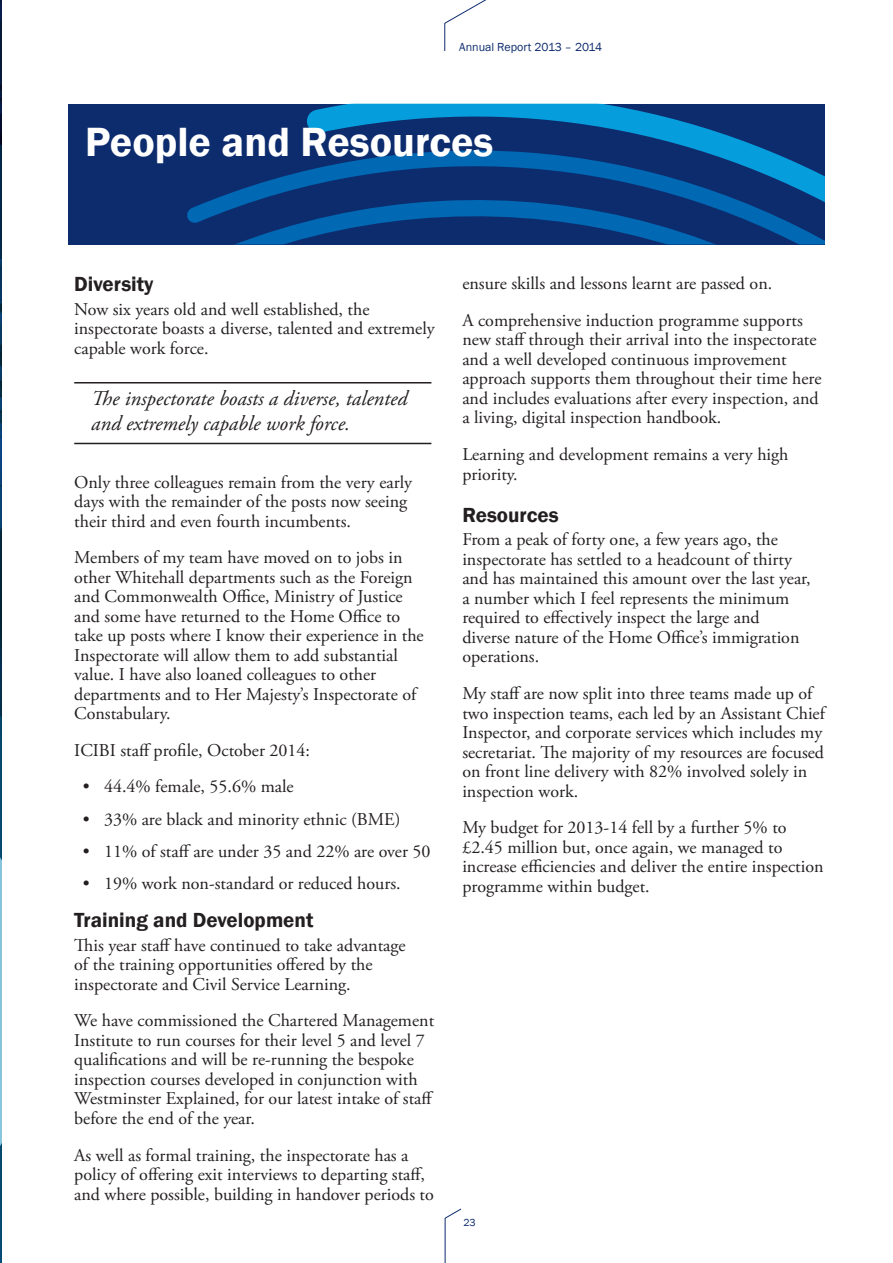
<style>
.page{position:relative;width:893px;height:1263px;background:#fff}
.page>*{position:absolute;margin:0;border:0;box-sizing:border-box;transform-origin:0 0}
.Section_Title{font:600 42px "Franklin Gothic";color:#fff}
.callout001{font:italic 21px/25.2px "Adobe Garamond Pro";color:#231f20}
.Subheading{font:600 21px "Franklin Gothic";color:#231f20}
.Body_Copy{font:18px/19.5px "Adobe Garamond Pro";color:#231f20}
.t1{font:12px "Franklin Gothic";color:#0d2c6e}
.t2{font:10.5px "Franklin Gothic";color:#0d2c6e}
</style>
<div class="page">
<svg style="left:444px;top:1208px;width:18px;height:55px"></svg>
<svg style="left:444px;top:0;width:43px;height:51px"></svg>
<img style="left:0;top:0;width:2px;height:116px">
<svg style="left:0;top:116px;width:2px;height:1147px;background:#245979"></svg>
<div style="left:68px;top:104px;width:757px;height:140px;background:#0d2c6e"></div>
<svg style="left:307px;top:104px;width:113px;height:29px;fill:#069ddc"></svg>
<svg style="left:354px;top:152px;width:66px;height:9px"></svg>
<svg style="left:187px;top:161px;width:233px;height:83px"></svg>
<svg style="left:420px;top:104px;width:405px;height:140px"></svg>
<hr style="left:74px;top:382px;width:357px;height:1px;background:#231f20">
<hr style="left:74px;top:443px;width:357px;height:1px;background:#231f20">
<p class="t1" style="left:459px;top:39px;width:145px">Annual Report 2013 – 2014</p>
<p class="Section_Title" style="left:85px;top:116px;width:410px">People and Resources</p>
<p class="Subheading" style="left:74px;top:271px;width:81px">Diversity</p>
<p class="Body_Copy" style="left:74px;top:300px;width:362px">Now six years old and well established, the inspectorate boasts a diverse, talented and extremely capable work force.</p>
<p class="callout001" style="left:91px;top:386px;width:318px">The inspectorate boasts a diverse, talented and extremely capable work force.</p>
<p class="Body_Copy" style="left:74px;top:473px;width:339px">Only three colleagues remain from the very early days with the remainder of the posts now seeing their third and even fourth incumbents.</p>
<p class="Body_Copy" style="left:74px;top:549px;width:351px">Members of my team have moved on to jobs in other Whitehall departments such as the Foreign and Commonwealth Office, Ministry of Justice and some have returned to the Home Office to take up posts where I know their experience in the Inspectorate will allow them to add substantial value. I have also loaned colleagues to other departments and to Her Majesty’s Inspectorate of Constabulary.</p>
<p class="Body_Copy" style="left:74px;top:741px;width:237px">ICIBI staff profile, October 2014:</p>
<p class="Body_Copy" style="left:83px;top:778px;width:213px">• 44.4% female, 55.6% male</p>
<p class="Body_Copy" style="left:83px;top:810px;width:319px">• 33% are black and minority ethnic (BME)</p>
<p class="Body_Copy" style="left:83px;top:842px;width:349px">• 11% of staff are under 35 and 22% are over 50</p>
<p class="Body_Copy" style="left:83px;top:874px;width:319px">• 19% work non-standard or reduced hours.</p>
<p class="Subheading" style="left:74px;top:907px;width:241px">Training and Development</p>
<p class="Body_Copy" style="left:74px;top:936px;width:333px">This year staff have continued to take advantage of the training opportunities offered by the inspectorate and Civil Service Learning.</p>
<p class="Body_Copy" style="left:74px;top:1012px;width:361px">We have commissioned the Chartered Management Institute to run courses for their level 5 and level 7 qualifications and will be re-running the bespoke inspection courses developed in conjunction with Westminster Explained, for our latest intake of staff before the end of the year.</p>
<p class="Body_Copy" style="left:74px;top:1146px;width:361px">As well as formal training, the inspectorate has a policy of offering exit interviews to departing staff, and where possible, building in handover periods to</p>
<p class="Body_Copy" style="left:462px;top:275px;width:311px">ensure skills and lessons learnt are passed on.</p>
<p class="Body_Copy" style="left:462px;top:311px;width:361px">A comprehensive induction programme supports new staff through their arrival into the inspectorate and a well developed continuous improvement approach supports them throughout their time here and includes evaluations after every inspection, and a living, digital inspection handbook.</p>
<p class="Body_Copy" style="left:462px;top:445px;width:328px">Learning and development remains a very high priority.</p>
<p class="Subheading" style="left:462px;top:502px;width:98px">Resources</p>
<p class="Body_Copy" style="left:462px;top:531px;width:350px">From a peak of forty one, a few years ago, the inspectorate has settled to a headcount of thirty and has maintained this amount over the last year, a number which I feel represents the minimum required to effectively inspect the large and diverse nature of the Home Office’s immigration operations.</p>
<p class="Body_Copy" style="left:462px;top:684px;width:364px">My staff are now split into three teams made up of two inspection teams, each led by an Assistant Chief Inspector, and corporate services which includes my secretariat. The majority of my resources are focused on front line delivery with 82% involved solely in inspection work.</p>
<p class="Body_Copy" style="left:462px;top:818px;width:363px">My budget for 2013-14 fell by a further 5% to £2.45 million but, once again, we managed to increase efficiencies and deliver the entire inspection programme within budget.</p>
<p class="t2" style="left:463px;top:1216px;width:14px">23</p>
</div>
